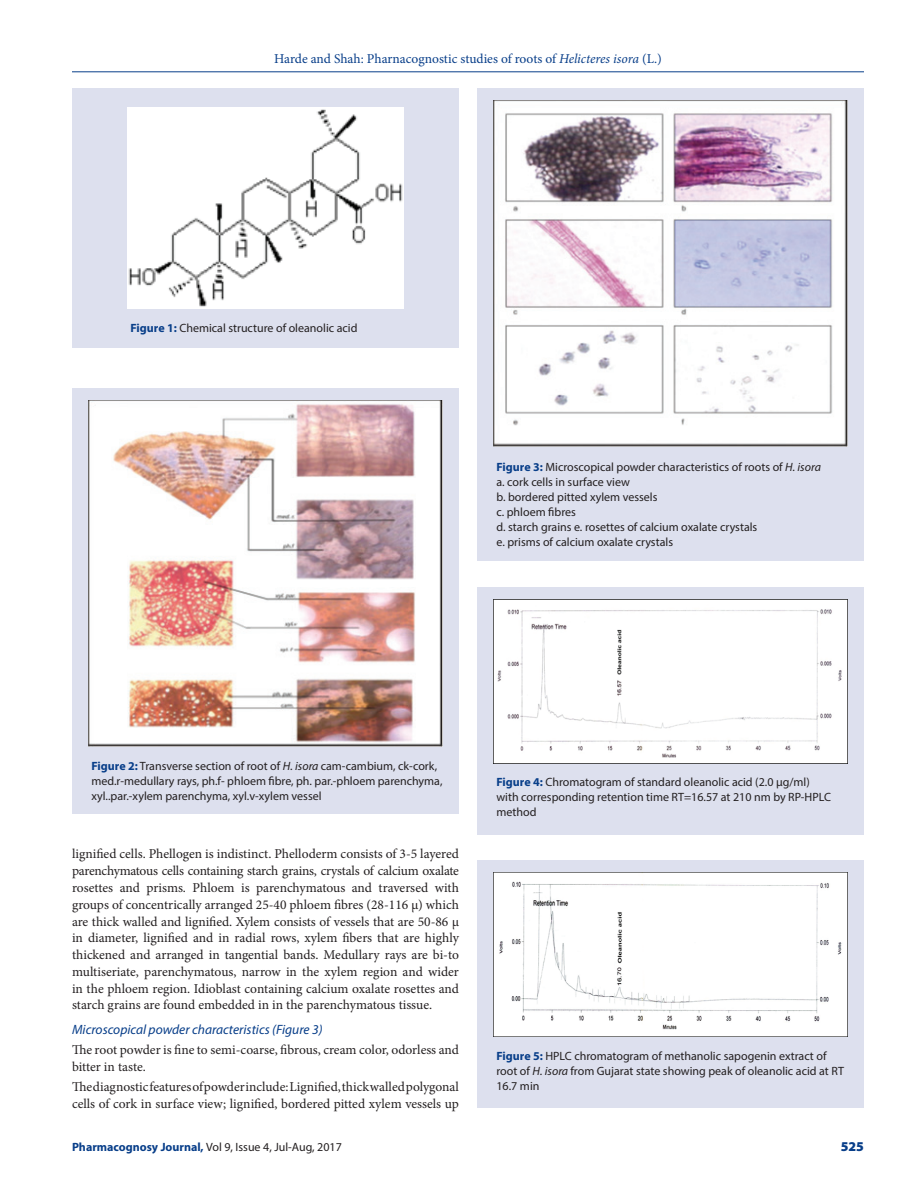
<style>
.page{position:relative;width:918px;height:1188px;background:#fff}
.page>*{position:absolute;margin:0;border:0;box-sizing:border-box;transform-origin:0 0}
.TXT{font:13.5px/16.8px "Minion Pro";color:#231f20}
.t1{font:13.5px "Minion Pro";letter-spacing:-.005em;color:#083e89}
._3_HD{font:italic 13.5px "Myriad Pro";color:#083e89}
.RRH{font:900 13.5px "Myriad Pro";color:#083e89}
.FIG_CAP{font:12px/15px "Myriad Pro";color:#231f20}
.FIG_LEG{font:12px "Myriad Pro";color:#231f20}
.RRH-2{font:12px "Myriad Pro";color:#231f20}
.s1{font-style:italic}
.s2{font-weight:700;color:#083e89}
</style>
<div class="page">
<hr style="left:72px;top:72px;width:792px;height:1px;background:#083e89">
<div style="left:72px;top:88px;width:387px;height:260px;background:#dde0ee"></div>
<img style="left:128px;top:107px;width:276px;height:201px">
<div style="left:72px;top:388px;width:387px;height:426px;background:#dde0ee"></div>
<img style="left:88px;top:400px;width:354px;height:346px">
<div style="left:477px;top:88px;width:387px;height:473px;background:#dde0ee"></div>
<img style="left:494px;top:101px;width:354px;height:346px">
<div style="left:477px;top:587px;width:387px;height:247px;background:#dde0ee"></div>
<div style="left:494px;top:599px;width:354px;height:164px;background:#fff"></div>
<div style="left:477px;top:860px;width:387px;height:248px;background:#dde0ee"></div>
<img style="left:494px;top:873px;width:354px;height:164px">
<p class="t1" style="left:274px;top:50px;width:389px">Harde and Shah: Pharnacognostic studies of roots of <span class="s1">Helicteres isora</span> (L.)</p>
<p class="FIG_CAP" style="left:130px;top:321px;width:228px"><span class="s2">Figure 1:</span> Chemical structure of oleanolic acid</p>
<p class="FIG_CAP" style="left:496px;top:459px;width:326px"><span class="s2">Figure 3:</span> Microscopical powder characteristics of roots of <span class="s1">H. isora</span></p>
<p class="FIG_LEG" style="left:496px;top:474px;width:135px">a. cork cells in surface view</p>
<p class="FIG_LEG" style="left:496px;top:489px;width:163px">b. bordered pitted xylem vessels</p>
<p class="FIG_LEG" style="left:496px;top:504px;width:81px">c. phloem fibres</p>
<p class="FIG_LEG" style="left:496px;top:519px;width:262px">d. starch grains e. rosettes of calcium oxalate crystals</p>
<p class="FIG_LEG" style="left:496px;top:534px;width:178px">e. prisms of calcium oxalate crystals</p>
<p class="FIG_CAP" style="left:92px;top:759px;width:352px"><span class="s2">Figure 2:</span> Transverse section of root of <span class="s1">H. isora</span> cam-cambium, ck-cork, med.r-medullary rays, ph.f- phloem fibre, ph. par.-phloem parenchyma, xyl..par.-xylem parenchyma, xyl.v-xylem vessel</p>
<p class="TXT" style="left:72px;top:846px;width:389px;text-align:justify">lignified cells. Phellogen is indistinct. Phelloderm consists of 3-5 layered parenchymatous cells containing starch grains, crystals of calcium oxalate rosettes and prisms. Phloem is parenchymatous and traversed with groups of concentrically arranged 25-40 phloem fibres (28-116 μ) which are thick walled and lignified. Xylem consists of vessels that are 50-86 μ in diameter, lignified and in radial rows, xylem fibers that are highly thickened and arranged in tangential bands. Medullary rays are bi-to multiseriate, parenchymatous, narrow in the xylem region and wider in the phloem region. Idioblast containing calcium oxalate rosettes and starch grains are found embedded in in the parenchymatous tissue.</p>
<p class="_3_HD" style="left:72px;top:1022px;width:252px">Microscopical powder characteristics (Figure 3)</p>
<p class="TXT" style="left:72px;top:1042px;width:389px">The root powder is fine to semi-coarse, fibrous, cream color, odorless and bitter in taste.</p>
<p class="TXT" style="left:72px;top:1078px;width:389px">The diagnostic features of powder include: Lignified, thick walled polygonal cells of cork in surface view; lignified, bordered pitted xylem vessels up</p>
<p class="FIG_CAP" style="left:496px;top:775px;width:336px"><span class="s2">Figure 4:</span> Chromatogram of standard oleanolic acid (2.0 µg/ml) with corresponding retention time RT=16.57 at 210 nm by RP-HPLC method</p>
<p class="FIG_CAP" style="left:496px;top:1048px;width:349px"><span class="s2">Figure 5:</span> HPLC chromatogram of methanolic sapogenin extract of root of <span class="s1">H. isora</span> from Gujarat state showing peak of oleanolic acid at RT<br>16.7 min</p>
<p class="RRH-2" style="left:72px;top:1139px;width:271px"><span class="s2">Pharmacognosy Journal,</span> Vol 9, Issue 4, Jul-Aug, 2017</p>
<p class="RRH" style="left:841px;top:1138px;width:25px">525</p>
</div>
